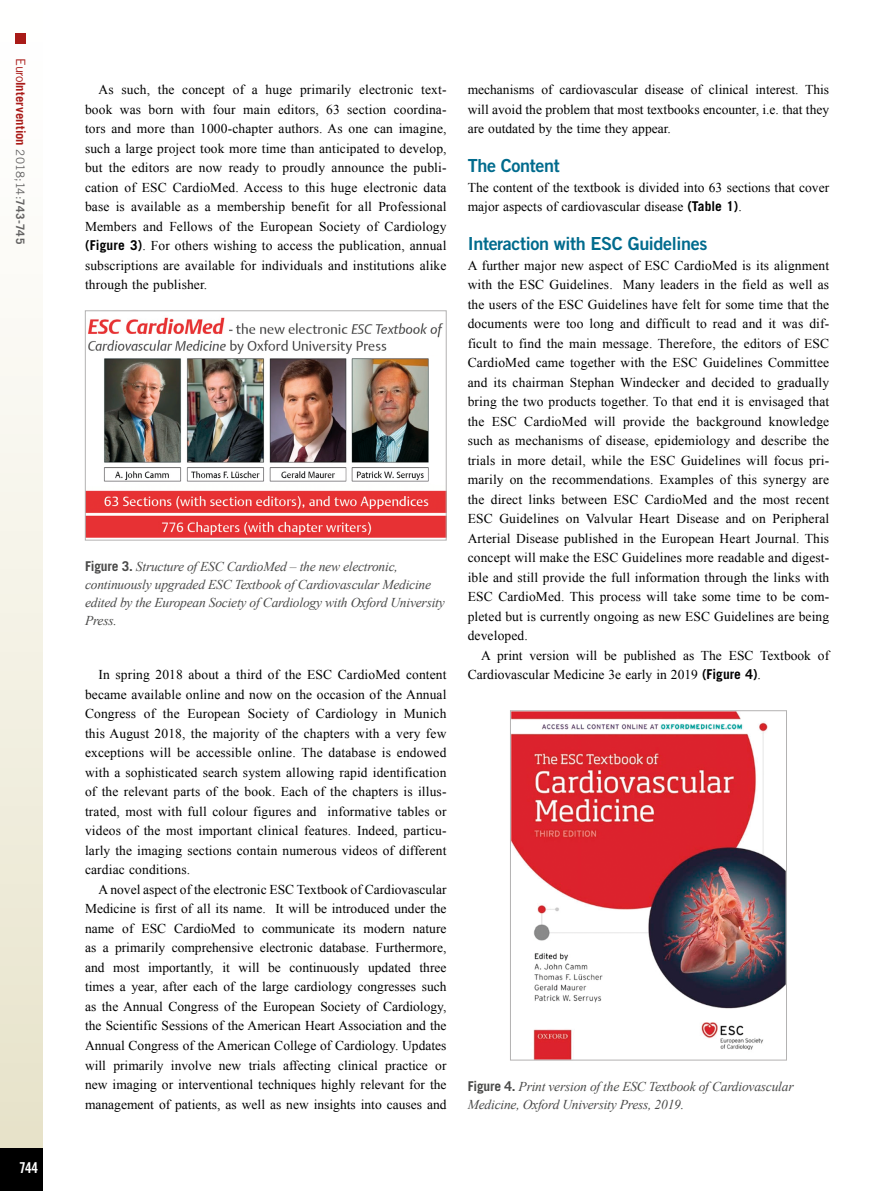
<style>
.page{position:relative;width:893px;height:1191px;background:#fff}
.page>*{position:absolute;margin:0;border:0;box-sizing:border-box;transform-origin:0 0}
.t1{font:18px "Trade Gothic LT Std Bd 2";letter-spacing:-.02em;color:#006b8d}
.t2{font:15px "Trade Gothic LT Std Bd Cn 20";color:#fff}
.t3{font:13.5px/19.5px "Times New Roman";color:#000;text-align:justify}
.t4{font:italic 13.5px/18px "Times New Roman";letter-spacing:-.015em;color:#4a4a49}
.t5{font:700 12.75px "Trade Gothic LT Std";letter-spacing:.005em;color:#a91b18}
.s1{font-weight:400}
.s2{font-weight:400;font-size:11.7px;color:#646363}
.s3{font-size:11.7px;color:#646363}
.s4{font-family:"Trade Gothic LT Std";font-weight:700}
.s5{font-family:"Trade Gothic LT Std";font-weight:700;font-style:normal}
</style>
<div class="page">
<div style="left:0;top:0;width:43px;height:1191px;background:linear-gradient(to bottom,#fff,#e7e2c9)"></div>
<div style="left:0;top:1148px;width:43px;height:43px;background:#000"></div>
<div style="left:16px;top:34px;width:10px;height:10px;background:#a91b18"></div>
<img style="left:87px;top:317px;width:357px;height:221px">
<div style="left:85px;top:310px;width:361px;height:230px;border:1px solid #b3b2b2"></div>
<img style="left:512px;top:712px;width:273px;height:346px">
<div style="left:510px;top:710px;width:277px;height:350px;border:1px solid #b3b2b2"></div>
<p class="t5" style="left:29px;top:58px;width:187px;rotate:90deg"><span class="s1">Euro</span>Intervention <span class="s2">2018;14:</span><span class="s3">743-745</span></p>
<p class="t2" style="left:19px;top:1158px;width:20px">744</p>
<p class="t3" style="left:85px;top:80px;width:363px;text-indent:14px">As such, the concept of a huge primarily electronic text&shy;book was born with four main editors, 63 section coordina&shy;tors and more than 1000-chapter authors. As one can imagine, such a large project took more time than anticipated to develop, but the editors are now ready to proudly announce the publi&shy;cation of ESC CardioMed. Access to this huge electronic data base is available as a membership benefit for all Professional Members and Fellows of the European Society of Cardiology <span class="s4">(Figure 3)</span>. For others wishing to access the publication, annual subscriptions are available for individuals and institutions alike through the publisher.</p>
<p class="t4" style="left:85px;top:557px;width:361px"><span class="s5">Figure 3.</span> Structure of ESC CardioMed – the new electronic, continuously upgraded ESC Textbook of Cardiovascular Medicine edited by the European Society of Cardiology with Oxford University Press.</p>
<p class="t3" style="left:85px;top:665px;width:363px;text-indent:14px">In spring 2018 about a third of the ESC CardioMed content became available online and now on the occasion of the Annual Congress of the European Society of Cardiology in Munich this August 2018, the majority of the chapters with a very few exceptions will be accessible online. The database is endowed with a sophisticated search system allowing rapid identification of the relevant parts of the book. Each of the chapters is illus&shy;trated, most with full colour figures and informative tables or videos of the most important clinical features. Indeed, particu&shy;larly the imaging sections contain numerous videos of different cardiac conditions.</p>
<p class="t3" style="left:85px;top:879px;width:363px;text-indent:14px">A novel aspect of the electronic ESC Textbook of Cardiovascular Medicine is first of all its name. It will be introduced under the name of ESC CardioMed to communicate its modern nature as a primarily comprehensive electronic database. Furthermore, and most importantly, it will be continuously updated three times a year, after each of the large cardiology congresses such as the Annual Congress of the European Society of Cardiology, the Scientific Sessions of the American Heart Association and the Annual Congress of the American College of Cardiology. Updates will primarily involve new trials affecting clinical practice or new imaging or interventional techniques highly relevant for the management of patients, as well as new insights into causes and</p>
<p class="t3" style="left:468px;top:80px;width:363px">mechanisms of cardiovascular disease of clinical interest. This will avoid the problem that most textbooks encounter, i.e. that they are outdated by the time they appear.</p>
<h1 class="t1" style="left:468px;top:155px;width:93px">The Content</h1>
<p class="t3" style="left:468px;top:177px;width:363px">The content of the textbook is divided into 63 sections that cover major aspects of cardiovascular disease <span class="s4">(Table 1)</span>.</p>
<h1 class="t1" style="left:468px;top:233px;width:241px">Interaction with ESC Guidelines</h1>
<p class="t3" style="left:468px;top:255px;width:363px">A further major new aspect of ESC CardioMed is its alignment with the ESC Guidelines. Many leaders in the field as well as the users of the ESC Guidelines have felt for some time that the documents were too long and difficult to read and it was dif&shy;ficult to find the main message. Therefore, the editors of ESC CardioMed came together with the ESC Guidelines Committee and its chairman Stephan Windecker and decided to gradually bring the two products together. To that end it is envisaged that the ESC CardioMed will provide the background knowledge such as mechanisms of disease, epidemiology and describe the trials in more detail, while the ESC Guidelines will focus pri&shy;marily on the recommendations. Examples of this synergy are the direct links between ESC CardioMed and the most recent ESC Guidelines on Valvular Heart Disease and on Peripheral Arterial Disease published in the European Heart Journal. This concept will make the ESC Guidelines more readable and digest&shy;ible and still provide the full information through the links with ESC CardioMed. This process will take some time to be com&shy;pleted but is currently ongoing as new ESC Guidelines are being developed.</p>
<p class="t3" style="left:468px;top:645px;width:363px;text-indent:14px">A print version will be published as The ESC Textbook of<br>Cardiovascular Medicine 3e early in 2019 <span class="s4">(Figure 4)</span>.</p>
<p class="t4" style="left:468px;top:1077px;width:327px"><span class="s5">Figure 4.</span> Print version of the ESC Textbook of Cardiovascular<br>Medicine, Oxford University Press, 2019.</p>
</div>
